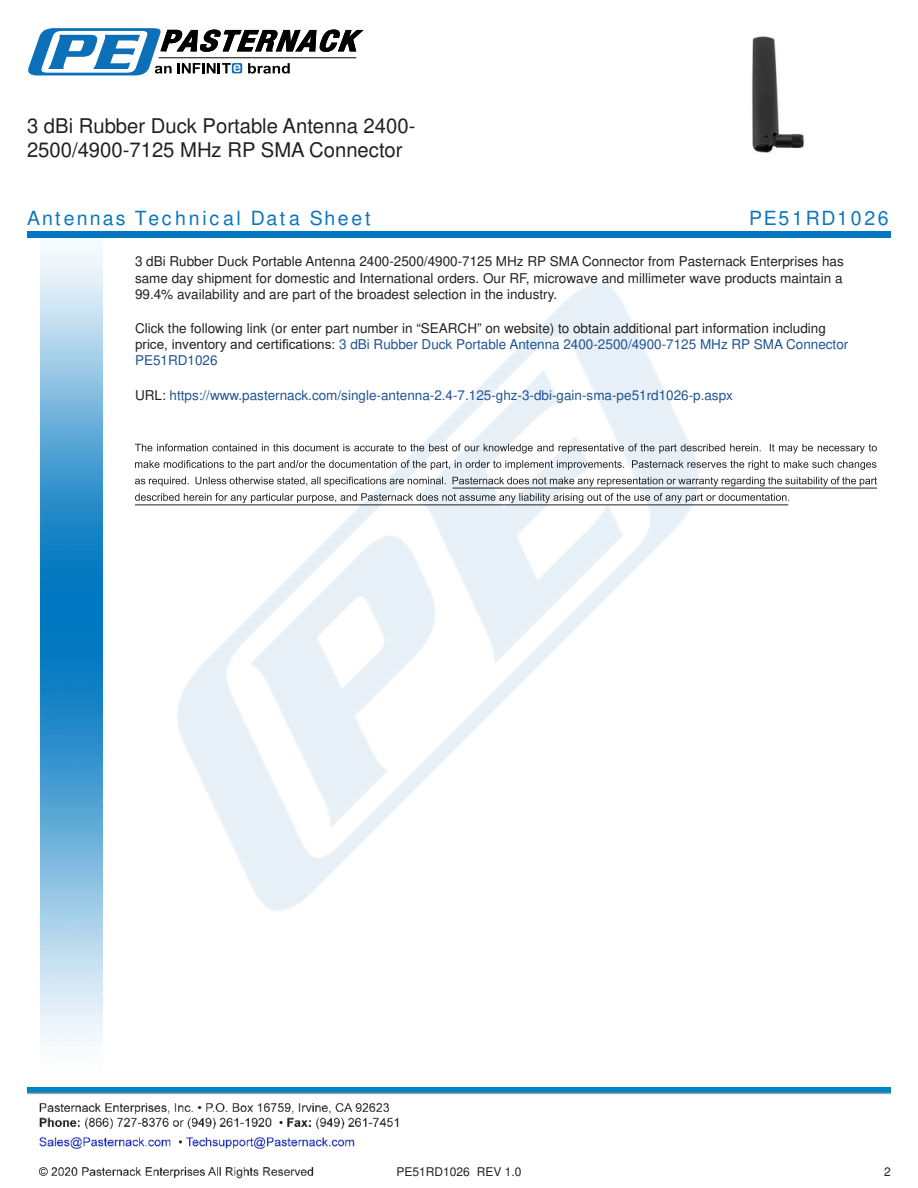
<style>
.page{position:relative;width:918px;height:1188px;background:#fff}
.page>*{position:absolute;margin:0;border:0;box-sizing:border-box;transform-origin:0 0}
.t1{font:20.25px/24.3px "Arial";color:#221f1f}
.t2{font:900 19.5px "Arial";letter-spacing:.14em;color:#0a77bd}
.t3{font:13.5px/16.2px "Arial";color:#221f1f;text-align:justify}
.t4{font:13.5px "Arial";color:#1f5392}
.t5{font:12px "Arial";color:#221f1f}
.s1{color:#1f5392}
.s2{color:#221f1f}
</style>
<div class="page">
<img style="left:102px;top:246px;width:719px;height:724px">
<img style="left:40px;top:237px;width:62px;height:804px">
<img style="left:39px;top:1103px;width:360px;height:76px">
<img style="left:27px;top:1088px;width:864px;height:7px">
<div style="left:27px;top:231px;width:864px;height:6px;background:#0177c0"></div>
<svg style="left:28px;top:28px;width:336px;height:47px"></svg>
<svg style="left:135px;top:444px;width:742px;height:9px"></svg>
<svg style="left:135px;top:460px;width:741px;height:10px"></svg>
<svg style="left:135px;top:477px;width:742px;height:9px"></svg>
<svg style="left:135px;top:493px;width:654px;height:10px"></svg>
<hr style="left:453px;top:488px;width:424px;height:1px;background:#221f1f">
<hr style="left:135px;top:505px;width:653px;height:1px;background:#221f1f">
<img style="left:752px;top:36px;width:52px;height:118px">
<h1 class="t1" style="left:27px;top:115px;width:390px">3 dBi Rubber Duck Portable Antenna 2400-<br>2500/4900-7125 MHz RP SMA Connector</h1>
<h2 class="t2" style="left:27px;top:207px;width:345px">Antennas Technical Data Sheet</h2>
<h2 class="t2" style="left:749px;top:207px;width:141px">PE51RD1026</h2>
<p class="t3" style="left:135px;top:255px;width:710px">3 dBi Rubber Duck Portable Antenna 2400-2500/4900-7125 MHz RP SMA Connector from Pasternack Enterprises has same day shipment for domestic and International orders. Our RF, microwave and millimeter wave products maintain a 99.4% availability and are part of the broadest selection in the industry.</p>
<p class="t3" style="left:135px;top:321px;width:715px;text-align:left">Click the following link (or enter part number in “SEARCH” on website) to obtain additional part information including price, inventory and certi昀椀cations: <span class="s1">3 dBi Rubber Duck Portable Antenna 2400-2500/4900-7125 MHz RP SMA Connector<br>PE51RD1026</span></p>
<p class="t4" style="left:135px;top:390px;width:599px"><span class="s2">URL:</span> https://www.pasternack.com/single-antenna-2.4-7.125-ghz-3-dbi-gain-sma-pe51rd1026-p.aspx</p>
<p class="t5" style="left:397px;top:1167px;width:126px">PE51RD1026 REV 1.0</p>
<p class="t5" style="left:884px;top:1167px;width:8px">2</p>
</div>
